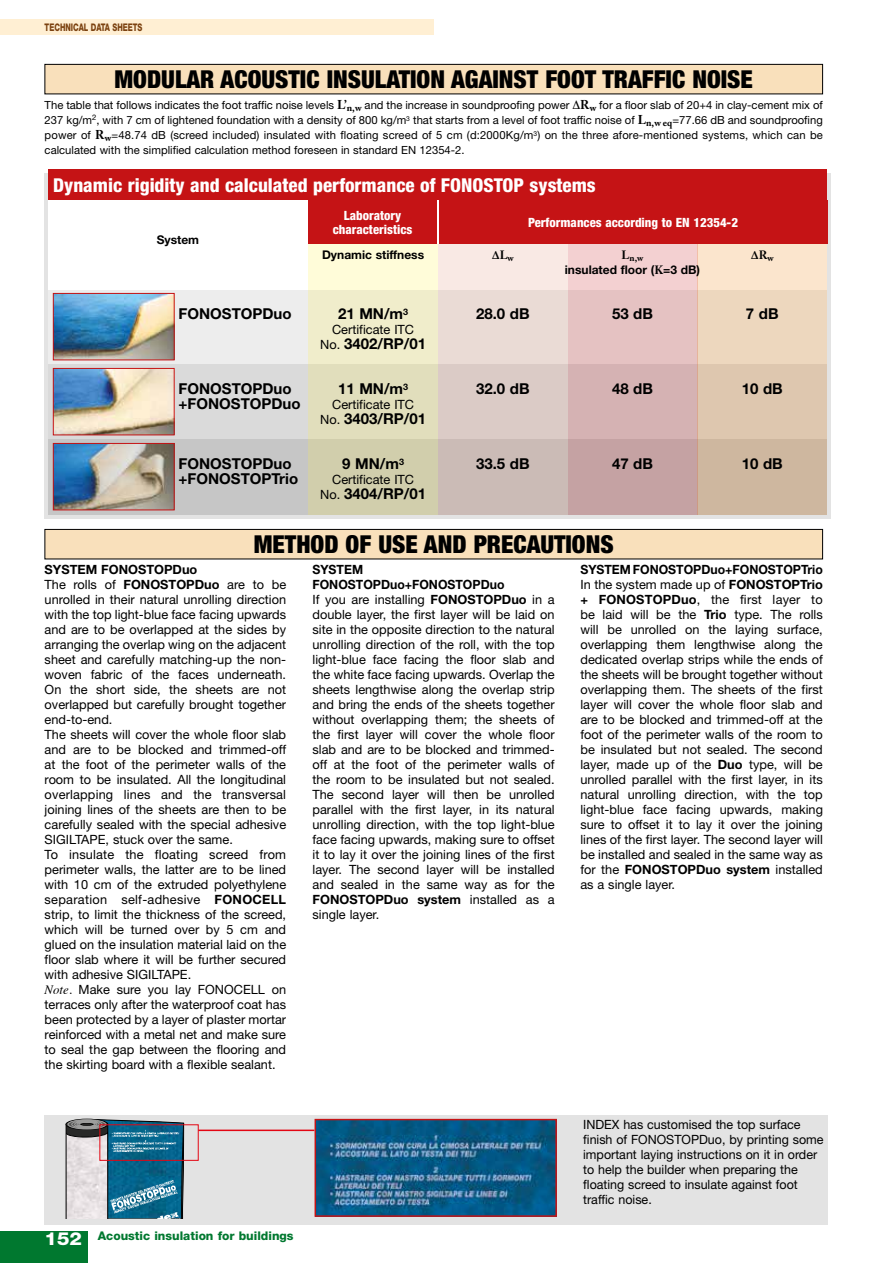
<style>
.page{position:relative;width:893px;height:1263px;background:#fff}
.page>*{position:absolute;margin:0;border:0;box-sizing:border-box;transform-origin:0 0}
.t1{font:900 condensed 24.75px "Helvetica Neue";color:#000}
.t2{font:800 condensed 19.2px "Helvetica Neue";color:#fff}
.t3{font:700 15px "Helvetica Neue";color:#000}
.t4{font:12.75px/15px "Helvetica Neue";color:#000}
.t5{font:800 condensed 12.75px/14.2px "Helvetica Neue";color:#fff;text-align:center}
.t6{font:700 12px "Helvetica Neue";color:#000}
.t7{font:800 12px "Helvetica Neue";color:#00782f}
.t8{font:700 12px "Adobe Caslon Pro";color:#000}
.t9{font:11.25px/15px "Helvetica Neue";color:#000;text-align:justify}
.t10{font:800 10.5px "Helvetica Neue";color:#7b410f;scale:.7 1}
.t11{font:700 9.15px "Adobe Caslon Pro";color:#000}
.s1{font-family:"Adobe Caslon Pro";font-weight:700;font-size:12.75px}
.s2{font-family:"Adobe Caslon Pro"}
.s3{font-weight:400;font-size:12.75px}
.s4{font-weight:700}
.s5{font-family:"Times";font-style:italic}
.s6{font-size:18px;color:#fff}
</style>
<div class="page">
<div style="left:0;top:1231px;width:87px;height:32px;background:#00782f"></div>
<div style="left:45px;top:173px;width:786px;height:345px;background:linear-gradient(to right,#e3e3e3,#e3e3e3)"></div>
<div style="left:49px;top:289px;width:778px;height:75px;background:#ededed"></div>
<div style="left:49px;top:364px;width:778px;height:75px;background:#dadada"></div>
<div style="left:49px;top:439px;width:778px;height:75px;background:#c6c6c6"></div>
<div style="left:49px;top:199px;width:778px;height:90px;background:#fff"></div>
<div style="left:49px;top:169px;width:778px;height:30px;background:#c51315"></div>
<div style="left:308px;top:244px;width:130px;height:270px;background:linear-gradient(to bottom,#fffedb,#cbc8a6)"></div>
<div style="left:438px;top:244px;width:130px;height:270px;background:linear-gradient(to bottom,#fbebe6,#c5b5b0)"></div>
<div style="left:568px;top:244px;width:129px;height:270px;background:linear-gradient(to bottom,#f5d2d3,#bf9c9d)"></div>
<div style="left:697px;top:244px;width:130px;height:270px;background:linear-gradient(to bottom,#fde7cf,#c8b199)"></div>
<div style="left:439px;top:200px;width:388px;height:44px;background:#c51315"></div>
<div style="left:308px;top:200px;width:129px;height:44px;background:#c51315"></div>
<img style="left:53px;top:293px;width:121px;height:67px">
<img style="left:53px;top:368px;width:121px;height:67px">
<img style="left:53px;top:443px;width:121px;height:67px">
<svg style="left:44px;top:529px;width:779px;height:30px;background:#ecd4b1"></svg>
<svg style="left:44px;top:64px;width:779px;height:30px;background:#ecd4b1"></svg>
<div style="left:0;top:19px;width:434px;height:15px;background:#ffefd3"></div>
<div style="left:45px;top:1115px;width:783px;height:109px;background:#e3e3e3"></div>
<img style="left:318px;top:1122px;width:236px;height:92px">
<div style="left:315px;top:1119px;width:242px;height:98px;border:2px solid #c51315"></div>
<svg style="left:65px;top:1119px;width:119px;height:99px"></svg>
<img style="left:107px;top:1126px;width:74px;height:92px">
<div style="left:99px;top:1124px;width:100px;height:37px;border:1px solid #e30613"></div>
<hr style="left:198px;top:1129px;width:116px;height:2px;background:#e30613">
<p class="t10" style="left:45px;top:21px;width:141px">TECHNICAL DATA SHEETS</p>
<h1 class="t1" style="left:115px;top:64px;width:640px">MODULAR ACOUSTIC INSULATION AGAINST FOOT TRAFFIC NOISE</h1>
<p class="t9" style="left:45px;top:97px;width:780px">The table that follows indicates the foot traffic noise levels <span class="s1">L’</span><sub>n,w</sub> and the increase in soundproofing power <span class="s1">R</span><sub>w</sub> for a floor slab of 20+4 in clay-cement mix of 237 kg/m<sup>2</sup>, with 7 cm of lightened foundation with a density of 800 kg/m<sup>3</sup> that starts from a level of foot traffic noise of <span class="s1">L</span><sub>n,w</sub> <sub>eq</sub>=77.66 dB and soundproofing power of <span class="s1">R</span><sub>w</sub>=48.74 dB (screed included) insulated with floating screed of 5 cm (d:2000Kg/m<sup>3</sup>) on the three afore-mentioned systems, which can be calculated with the simplified calculation method foreseen in standard EN 12354-2.</p>
<h2 class="t2" style="left:53px;top:173px;width:544px">Dynamic rigidity and calculated performance of FONOSTOP systems</h2>
<p class="t6" style="left:157px;top:232px;width:44px">System</p>
<p class="t6" style="left:322px;top:247px;width:104px">Dynamic stiffness</p>
<p class="t8" style="left:492px;top:248px;width:23px">∆L<sub>w</sub></p>
<p class="t11" style="left:622px;top:252px;width:23px"><sup>L</sup>n,w</p>
<p class="t8" style="left:751px;top:248px;width:25px">∆R<sub>w</sub></p>
<p class="t6" style="left:565px;top:262px;width:137px">insulated floor (<span class="s2">K</span>=3 dB)</p>
<p class="t3" style="left:179px;top:305px;width:115px">FONOSTOPDuo</p>
<p class="t3" style="left:338px;top:305px;width:72px">21 MN/m<sup>3</sup></p>
<p class="t3" style="left:476px;top:305px;width:55px">28.0 dB</p>
<p class="t3" style="left:612px;top:305px;width:42px">53 dB</p>
<p class="t3" style="left:746px;top:305px;width:34px">7 dB</p>
<p class="t4" style="left:332px;top:322px;width:84px">Certificate ITC</p>
<p class="t3" style="left:320px;top:335px;width:107px"><span class="s3">No.</span> 3402/RP/01</p>
<p class="t3" style="left:179px;top:380px;width:115px">FONOSTOPDuo</p>
<p class="t3" style="left:338px;top:380px;width:72px">11 MN/m<sup>3</sup></p>
<p class="t3" style="left:476px;top:380px;width:55px">32.0 dB</p>
<p class="t3" style="left:612px;top:380px;width:42px">48 dB</p>
<p class="t3" style="left:742px;top:380px;width:42px">10 dB</p>
<p class="t3" style="left:179px;top:395px;width:124px">+FONOSTOPDuo</p>
<p class="t4" style="left:332px;top:397px;width:84px">Certificate ITC</p>
<p class="t3" style="left:320px;top:410px;width:107px"><span class="s3">No.</span> 3403/RP/01</p>
<p class="t3" style="left:179px;top:455px;width:115px">FONOSTOPDuo</p>
<p class="t3" style="left:342px;top:455px;width:63px">9 MN/m<sup>3</sup></p>
<p class="t3" style="left:476px;top:455px;width:55px">33.5 dB</p>
<p class="t3" style="left:612px;top:455px;width:42px">47 dB</p>
<p class="t3" style="left:742px;top:455px;width:42px">10 dB</p>
<p class="t3" style="left:179px;top:470px;width:121px">+FONOSTOPTrio</p>
<p class="t4" style="left:332px;top:472px;width:84px">Certificate ITC</p>
<p class="t3" style="left:320px;top:485px;width:107px"><span class="s3">No.</span> 3404/RP/01</p>
<p class="t5" style="left:333px;top:208px;width:81px">Laboratory characteristics</p>
<p class="t5" style="left:528px;top:215px;width:211px">Performances according to EN 12354-2</p>
<h1 class="t1" style="left:254px;top:529px;width:361px">METHOD OF USE AND PRECAUTIONS</h1>
<p class="t4" style="left:45px;top:562px;width:243px"><span class="s4">SYSTEM FONOSTOPDuo<br></span>The rolls of <span class="s4">FONOSTOPDuo</span> are to be unrolled in their natural unrolling direction with the top light-blue face facing upwards and are to be overlapped at the sides by arranging the overlap wing on the adjacent sheet and carefully matching-up the non&shy;woven fabric of the faces underneath.<br>On the short side, the sheets are not overlapped but carefully brought together end-to-end.<br>The sheets will cover the whole floor slab and are to be blocked and trimmed-off at the foot of the perimeter walls of the room to be insulated. All the longitudinal overlapping lines and the transversal joining lines of the sheets are then to be carefully sealed with the special adhesive SIGILTAPE, stuck over the same.<br>To insulate the floating screed from perimeter walls, the latter are to be lined with 10 cm of the extruded polyethylene separation self-adhesive <span class="s4">FONOCELL </span>strip, to limit the thickness of the screed, which will be turned over by 5 cm and glued on the insulation material laid on the floor slab where it will be further secured with adhesive SIGILTAPE.<br><span class="s5">Note.</span> Make sure you lay FONOCELL on terraces only after the waterproof coat has been protected by a layer of plaster mortar reinforced with a metal net and make sure to seal the gap between the flooring and the skirting board with a flexible sealant.</p>
<p class="t4" style="left:313px;top:562px;width:244px"><span class="s4">SYSTEM FONOSTOPDuo+FONOSTOPDuo<br></span>If you are installing <span class="s4">FONOSTOPDuo</span> in a double layer, the first layer will be laid on site in the opposite direction to the natural unrolling direction of the roll, with the top light-blue face facing the floor slab and the white face facing upwards. Overlap the sheets lengthwise along the overlap strip and bring the ends of the sheets together without overlapping them; the sheets of the first layer will cover the whole floor slab and are to be blocked and trimmed&shy;off at the foot of the perimeter walls of the room to be insulated but not sealed.<br>The second layer will then be unrolled parallel with the first layer, in its natural unrolling direction, with the top light-blue face facing upwards, making sure to offset it to lay it over the joining lines of the first layer. The second layer will be installed and sealed in the same way as for the <span class="s4">FONOSTOPDuo system</span> installed as a single layer.</p>
<p class="t4" style="left:580px;top:562px;width:244px;text-align:justify"><span class="s4">SYSTEM FONOSTOPDuo+FONOSTOPTrio </span>In the system made up of <span class="s4">FONOSTOPTrio + FONOSTOPDuo</span>, the first layer to be laid will be the <span class="s4">Trio</span> type. The rolls will be unrolled on the laying surface, overlapping them lengthwise along the dedicated overlap strips while the ends of the sheets will be brought together without overlapping them. The sheets of the first layer will cover the whole floor slab and are to be blocked and trimmed-off at the foot of the perimeter walls of the room to be insulated but not sealed. The second layer, made up of the <span class="s4">Duo</span> type, will be unrolled parallel with the first layer, in its natural unrolling direction, with the top light-blue face facing upwards, making sure to offset it to lay it over the joining lines of the first layer. The second layer will be installed and sealed in the same way as for the <span class="s4">FONOSTOPDuo system</span> installed as a single layer.</p>
<p class="t7" style="left:45px;top:1229px;width:250px"><span class="s6">152</span> Acoustic insulation for buildings</p>
<p class="t4" style="left:583px;top:1117px;width:242px">INDEX has customised the top surface finish of FONOSTOPDuo, by printing some important laying instructions on it in order to help the builder when preparing the floating screed to insulate against foot traffic noise.</p>
</div>
